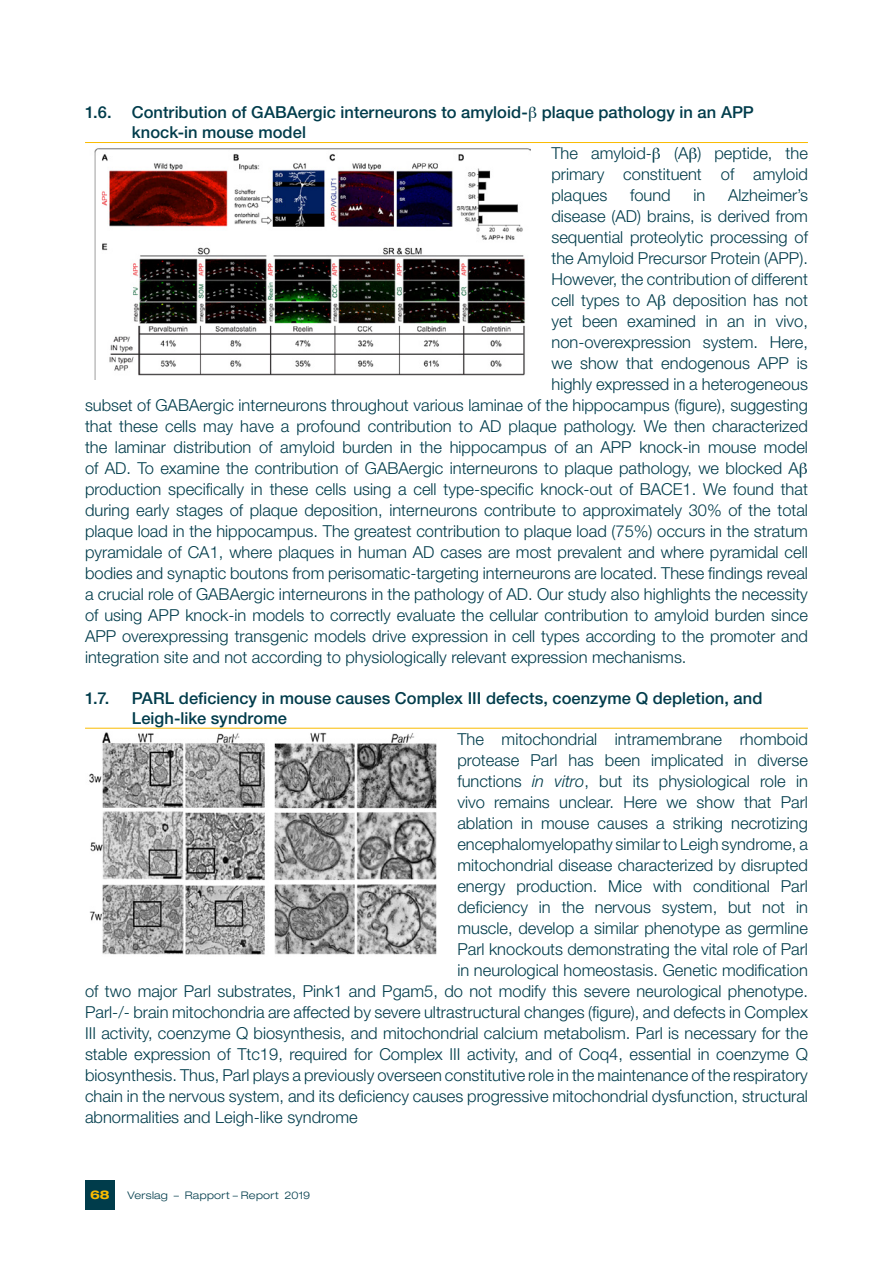
<style>
.page{position:relative;width:893px;height:1263px;background:#fff}
.page>*{position:absolute;margin:0;border:0;box-sizing:border-box;transform-origin:0 0}
.c_body{font:300 16.5px/21px "Helvetica Neue LT Std";color:#003c4b;text-align:justify}
.t1{font:500 16.5px/19.8px "Helvetica Neue LT Std";letter-spacing:.005em;color:#003c4b}
.t2{font:700 expanded 12px "Helvetica Neue LT Std";color:#fabb00}
.t3{font:300 expanded 10.5px "Helvetica Neue LT Std";letter-spacing:.025em;color:#003c4b}
.s1{font-style:italic}
</style>
<div class="page">
<svg style="left:85px;top:1180px;width:30px;height:30px"></svg>
<hr style="left:85px;top:142px;width:723px;height:1px;background:#fabb00">
<hr style="left:85px;top:728px;width:723px;height:1px;background:#fabb00">
<img style="left:94px;top:148px;width:436px;height:232px">
<img style="left:89px;top:732px;width:347px;height:223px">
<p class="t1" style="left:132px;top:102px;width:624px;text-indent:-47px">1.6. Contribution of GABAergic interneurons to amyloid- plaque pathology in an APP knock-in mouse model</p>
<p class="c_body" style="left:551px;top:142px;width:102px">The amyloid-</p>
<p class="c_body" style="left:551px;top:142px;width:258px;text-indent:123px">(A ) peptide, the primary constituent of amyloid plaques</p>
<p class="c_body" style="left:630px;top:184px;width:42px">found</p>
<p class="c_body" style="left:693px;top:184px;width:13px">in</p>
<p class="c_body" style="left:728px;top:184px;width:81px">Alzheimer’s</p>
<p class="c_body" style="left:551px;top:205px;width:258px">disease (AD) brains, is derived from</p>
<p class="c_body" style="left:551px;top:226px;width:258px">sequential proteolytic processing of</p>
<p class="c_body" style="left:551px;top:247px;width:258px">the Amyloid Precursor Protein (APP).</p>
<p class="c_body" style="left:551px;top:268px;width:258px">However, the contribution of different</p>
<p class="c_body" style="left:551px;top:289px;width:258px">cell types to A deposition has not</p>
<p class="c_body" style="left:551px;top:310px;width:258px">yet been examined in an in vivo,</p>
<p class="c_body" style="left:551px;top:331px;width:258px">non-overexpression system. Here,</p>
<p class="c_body" style="left:551px;top:352px;width:258px">we show that endogenous APP is</p>
<p class="c_body" style="left:551px;top:373px;width:258px">highly expressed in a heterogeneous</p>
<p class="c_body" style="left:85px;top:394px;width:724px">subset of GABAergic interneurons throughout various laminae of the hippocampus (figure), suggesting</p>
<p class="c_body" style="left:85px;top:415px;width:724px">that these cells may have a profound contribution to AD plaque pathology. We then characterized</p>
<p class="c_body" style="left:85px;top:436px;width:724px">the laminar distribution of amyloid burden in the hippocampus of an APP knock-in mouse model</p>
<p class="c_body" style="left:85px;top:457px;width:715px">of AD. To examine the contribution of GABAergic interneurons to plaque pathology, we blocked A</p>
<p class="c_body" style="left:85px;top:478px;width:724px">production specifically in these cells using a cell type-specific knock-out of BACE1. We found that</p>
<p class="c_body" style="left:85px;top:499px;width:724px">during early stages of plaque deposition, interneurons contribute to approximately 30% of the total</p>
<p class="c_body" style="left:85px;top:520px;width:724px">plaque load in the hippocampus. The greatest contribution to plaque load (75%) occurs in the stratum</p>
<p class="c_body" style="left:85px;top:541px;width:724px">pyramidale of CA1, where plaques in human AD cases are most prevalent and where pyramidal cell</p>
<p class="c_body" style="left:85px;top:562px;width:724px">bodies and synaptic boutons from perisomatic-targeting interneurons are located. These findings reveal</p>
<p class="c_body" style="left:85px;top:583px;width:724px">a crucial role of GABAergic interneurons in the pathology of AD. Our study also highlights the necessity</p>
<p class="c_body" style="left:85px;top:604px;width:724px">of using APP knock-in models to correctly evaluate the cellular contribution to amyloid burden since</p>
<p class="c_body" style="left:85px;top:625px;width:724px">APP overexpressing transgenic models drive expression in cell types according to the promoter and</p>
<p class="c_body" style="left:85px;top:646px;width:603px">integration site and not according to physiologically relevant expression mechanisms.</p>
<p class="t1" style="left:85px;top:688px;width:26px">1.7.</p>
<p class="t1" style="left:132px;top:688px;width:632px">PARL deficiency in mouse causes Complex III defects, coenzyme Q depletion, and<br>Leigh-like syndrome</p>
<p class="c_body" style="left:457px;top:728px;width:352px">The mitochondrial intramembrane rhomboid</p>
<p class="c_body" style="left:457px;top:749px;width:352px">protease Parl has been implicated in diverse</p>
<p class="c_body" style="left:457px;top:770px;width:352px">functions <span class="s1">in vitro</span>, but its physiological role in</p>
<p class="c_body" style="left:457px;top:791px;width:352px">vivo remains unclear. Here we show that Parl</p>
<p class="c_body" style="left:457px;top:812px;width:352px">ablation in mouse causes a striking necrotizing</p>
<p class="c_body" style="left:457px;top:833px;width:352px">encephalomyelopathy similar to Leigh syndrome, a</p>
<p class="c_body" style="left:457px;top:854px;width:352px">mitochondrial disease characterized by disrupted</p>
<p class="c_body" style="left:457px;top:875px;width:352px">energy production. Mice with conditional Parl</p>
<p class="c_body" style="left:457px;top:896px;width:352px">deficiency in the nervous system, but not in</p>
<p class="c_body" style="left:457px;top:917px;width:352px">muscle, develop a similar phenotype as germline</p>
<p class="c_body" style="left:457px;top:938px;width:352px">Parl knockouts demonstrating the vital role of Parl</p>
<p class="c_body" style="left:457px;top:959px;width:352px">in neurological homeostasis. Genetic modification</p>
<p class="c_body" style="left:85px;top:980px;width:724px">of two major Parl substrates, Pink1 and Pgam5, do not modify this severe neurological phenotype.</p>
<p class="c_body" style="left:85px;top:1001px;width:724px">Parl-/- brain mitochondria are affected by severe ultrastructural changes (figure), and defects in Complex</p>
<p class="c_body" style="left:85px;top:1022px;width:724px">III activity, coenzyme Q biosynthesis, and mitochondrial calcium metabolism. Parl is necessary for the</p>
<p class="c_body" style="left:85px;top:1043px;width:724px">stable expression of Ttc19, required for Complex III activity, and of Coq4, essential in coenzyme Q</p>
<p class="c_body" style="left:85px;top:1064px;width:724px">biosynthesis. Thus, Parl plays a previously overseen constitutive role in the maintenance of the respiratory</p>
<p class="c_body" style="left:85px;top:1085px;width:724px">chain in the nervous system, and its deficiency causes progressive mitochondrial dysfunction, structural</p>
<p class="c_body" style="left:85px;top:1106px;width:274px">abnormalities and Leigh-like syndrome</p>
<p class="t2" style="left:90px;top:1187px;width:21px">68</p>
<p class="t3" style="left:128px;top:1189px;width:184px">Verslag – Rapport – Report 2019</p>
</div>
